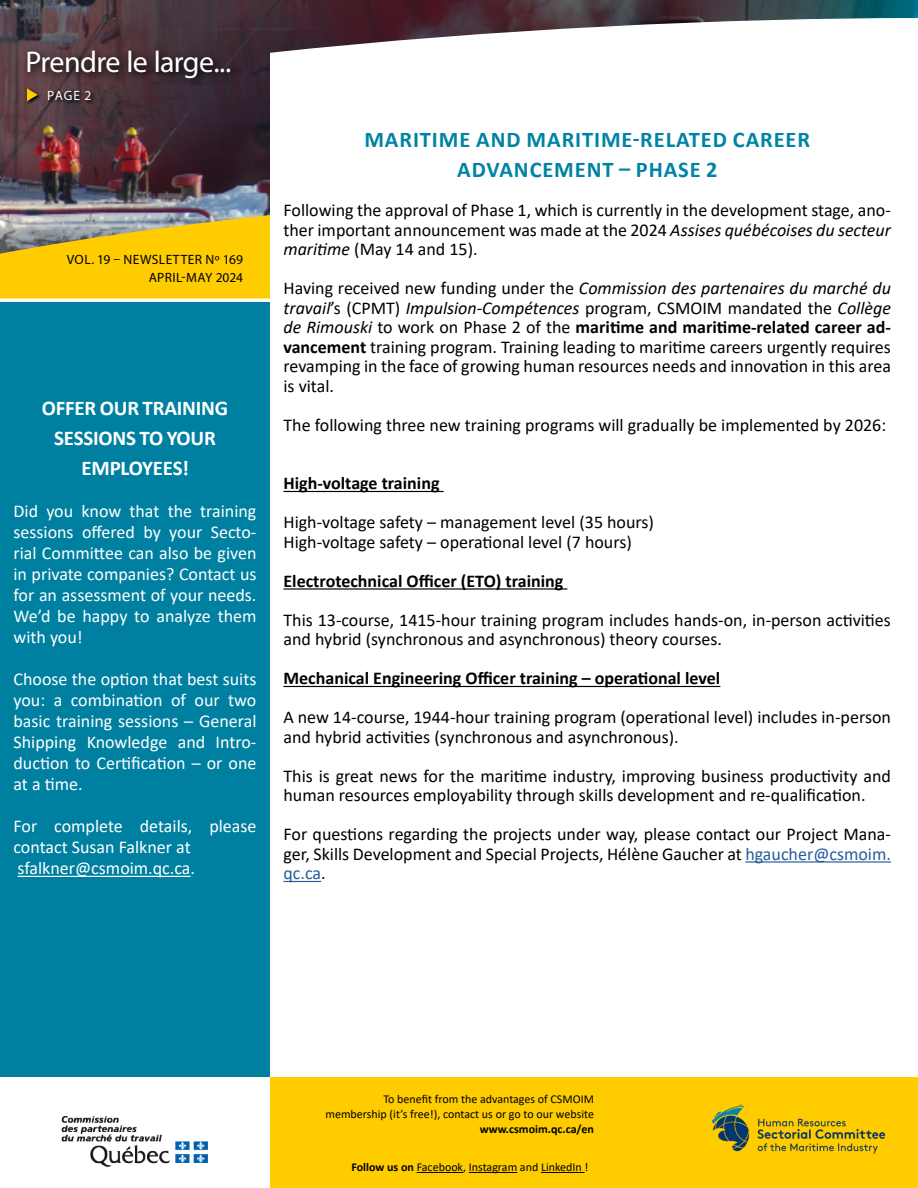
<style>
.page{position:relative;width:918px;height:1188px;background:#fff}
.page>*{position:absolute;margin:0;border:0;box-sizing:border-box;transform-origin:0 0}
.t1{font:30px "Myriad Pro";letter-spacing:-.025em;color:#fff}
.t2{font:700 22.5px/30px "Calibri";letter-spacing:.04em;color:#0083a5;text-align:center}
.t3{font:700 21px/30px "Calibri";letter-spacing:-.01em;color:#fff;text-align:center}
.t4{font:18px/19.5px "Calibri";color:#000}
.t5{font:18px/21px "Calibri";color:#fff;text-align:justify}
.t6{font:700 18px "Calibri";color:#000}
.t7{font:13.5px/18px "Myriad Pro";letter-spacing:.025em;color:#000;text-align:right}
.t8{font:13.5px "Myriad Pro";color:#fff}
.t9{font:12px/15px "Calibri";color:#000;text-align:right}
.t10{font:700 12px "Calibri";color:#000}
.s1{font-style:italic}
.s2{font-weight:700}
.s3{color:#275b9b}
</style>
<div class="page">
<img style="left:0;top:0;width:918px;height:215px">
<div style="left:270px;top:1077px;width:648px;height:111px;background:#fc0"></div>
<svg style="left:0;top:215px;width:270px;height:83px;background:#e9c224"></svg>
<div style="left:0;top:303px;width:270px;height:774px;background:#0080a1"></div>
<svg style="left:270px;top:18px;width:648px;height:197px"></svg>
<hr style="left:284px;top:491px;width:160px;height:1px;background:#000">
<hr style="left:284px;top:588px;width:283px;height:2px;background:#000">
<hr style="left:284px;top:686px;width:436px;height:1px;background:#000">
<hr style="left:745px;top:861px;width:146px;height:2px;background:#275b9b">
<hr style="left:284px;top:881px;width:37px;height:1px;background:#275b9b">
<hr style="left:18px;top:876px;width:173px;height:1px;background:#fff">
<svg style="left:46px;top:90px;width:49px;height:14px"></svg>
<svg style="left:22px;top:45px;width:218px;height:43px;background:#412d34"></svg>
<svg style="left:25px;top:87px;width:17px;height:18px"></svg>
<svg style="left:27px;top:88px;width:11px;height:13px"></svg>
<img style="left:61px;top:1116px;width:147px;height:51px">
<img style="left:711px;top:1104px;width:175px;height:50px">
<hr style="left:417px;top:1172px;width:46px;height:1px;background:#000">
<hr style="left:469px;top:1172px;width:48px;height:1px;background:#000">
<hr style="left:541px;top:1172px;width:44px;height:1px;background:#000">
<h1 class="t1" style="left:26px;top:43px;width:207px">Prendre le large...</h1>
<p class="t8" style="left:47px;top:87px;width:46px">PAGE 2</p>
<p class="t7" style="left:67px;top:250px;width:178px">VOL. 19 – NEWSLETTER Nº 169<br>APRIL-MAY 2024</p>
<p class="t3" style="left:42px;top:393px;width:188px">OFFER OUR TRAINING<br>SESSIONS TO YOUR<br>EMPLOYEES!</p>
<p class="t5" style="left:14px;top:500px;width:245px">Did you know that the training sessions offered by your Secto&shy;rial Committee can also be given in private companies? Contact us for an assessment of your needs.<br>We’d be happy to analyze them with you!</p>
<p class="t5" style="left:14px;top:668px;width:244px">Choose the option that best suits you: a combination of our two basic training sessions – General Shipping Knowledge and Intro&shy;duction to Certification – or one at a time.</p>
<p class="t5" style="left:14px;top:815px;width:244px;text-align:left">For complete details, please contact Susan Falkner at sfalkner@csmoim.qc.ca.</p>
<p class="t2" style="left:364px;top:125px;width:447px">MARITIME AND MARITIME-RELATED CAREER<br>ADVANCEMENT – PHASE 2</p>
<p class="t4" style="left:284px;top:200px;width:609px;text-align:justify">Following the approval of Phase 1, which is currently in the development stage, ano&shy;ther important announcement was made at the 2024 <span class="s1">Assises québécoises du secteur maritime</span> (May 14 and 15).</p>
<p class="t4" style="left:284px;top:278px;width:609px;text-align:justify">Having received new funding under the <span class="s1">Commission des partenaires du marché du travail</span>’s (CPMT) <span class="s1">Impulsion-Compétences</span> program, CSMOIM mandated the <span class="s1">Collège de Rimouski</span> to work on Phase 2 of the <span class="s2">maritime and maritime-related career ad&shy;vancement</span> training program. Training leading to maritime careers urgently requires revamping in the face of growing human resources needs and innovation in this area is vital.</p>
<p class="t4" style="left:284px;top:415px;width:604px">The following three new training programs will gradually be implemented by 2026:</p>
<p class="t6" style="left:284px;top:471px;width:158px">High-voltage training</p>
<p class="t4" style="left:284px;top:512px;width:372px">High-voltage safety – management level (35 hours)<br>High-voltage safety – operational level (7 hours)</p>
<p class="t6" style="left:284px;top:568px;width:281px">Electrotechnical Officer (ETO) training</p>
<p class="t4" style="left:284px;top:610px;width:609px">This 13-course, 1415-hour training program includes hands-on, in-person activities and hybrid (synchronous and asynchronous) theory courses.</p>
<p class="t6" style="left:284px;top:666px;width:438px">Mechanical Engineering Officer training – operational level</p>
<p class="t4" style="left:284px;top:707px;width:609px">A new 14-course, 1944-hour training program (operational level) includes in-person and hybrid activities (synchronous and asynchronous).</p>
<p class="t4" style="left:284px;top:766px;width:609px">This is great news for the maritime industry, improving business productivity and human resources employability through skills development and re-qualification.</p>
<p class="t4" style="left:284px;top:824px;width:609px;text-align:justify">For questions regarding the projects under way, please contact our Project Mana&shy;ger, Skills Development and Special Projects, Hélène Gaucher at <span class="s3">hgaucher@csmoim. qc.ca</span>.</p>
<p class="t9" style="left:326px;top:1091px;width:270px">To benefit from the advantages of CSMOIM membership (it’s free!), contact us or go to our website</p>
<p class="t10" style="left:480px;top:1120px;width:116px">www.csmoim.qc.ca/en</p>
<p class="t9" style="left:351px;top:1159px;width:239px"><span class="s2">Follow us on</span> Facebook, Instagram and LinkedIn !</p>
</div>
